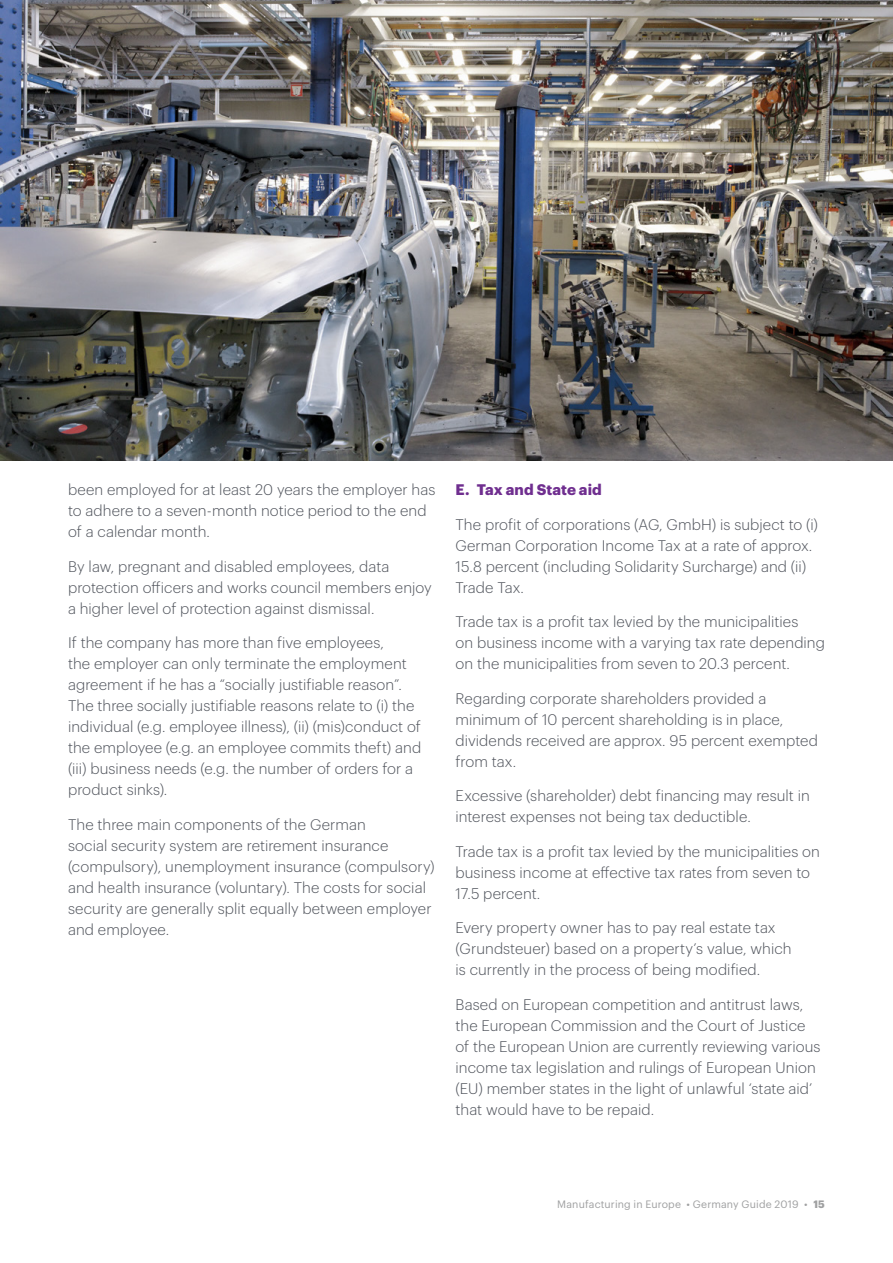
<style>
.page{position:relative;width:893px;height:1263px;background:#fff}
.page>*{position:absolute;margin:0;border:0;box-sizing:border-box;transform-origin:0 0}
.t1{font:300 15px/21px "Dentons Sans";letter-spacing:.005em;color:#4e525a}
.t2{font:700 15px "Dentons Sans";letter-spacing:.005em;color:#6f2e8f}
.t3{font:10.5px "Dentons Sans";letter-spacing:.015em;color:#9fa0a1}
.s1{font-weight:700}
</style>
<div class="page">
<img style="left:0;top:0;width:893px;height:461px">
<p class="t1" style="left:68px;top:478px;width:369px">been employed for at least 20 years the employer has to adhere to a seven-month notice period to the end of a calendar month.</p>
<p class="t1" style="left:68px;top:555px;width:365px">By law, pregnant and disabled employees, data protection officers and works council members enjoy a higher level of protection against dismissal.</p>
<p class="t1" style="left:68px;top:631px;width:355px">If the company has more than five employees,<br>the employer can only terminate the employment agreement if he has a “socially justifiable reason”.<br>The three socially justifiable reasons relate to (i) the individual (e.g. employee illness), (ii) (mis)conduct of the employee (e.g. an employee commits theft) and (iii) business needs (e.g. the number of orders for a product sinks).</p>
<p class="t1" style="left:68px;top:813px;width:368px">The three main components of the German<br>social security system are retirement insurance (compulsory), unemployment insurance (compulsory) and health insurance (voluntary). The costs for social security are generally split equally between employer and employee.</p>
<p class="t2" style="left:455px;top:478px;width:148px">E. Tax and State aid</p>
<p class="t1" style="left:455px;top:513px;width:364px">The profit of corporations (AG, GmbH) is subject to (i)<br>German Corporation Income Tax at a rate of approx.<br>15.8 percent (including Solidarity Surcharge) and (ii)<br>Trade Tax.</p>
<p class="t1" style="left:455px;top:610px;width:371px">Trade tax is a profit tax levied by the municipalities<br>on business income with a varying tax rate depending on the municipalities from seven to 20.3 percent.</p>
<p class="t1" style="left:455px;top:687px;width:364px">Regarding corporate shareholders provided a minimum of 10 percent shareholding is in place, dividends received are approx. 95 percent exempted from tax.</p>
<p class="t1" style="left:455px;top:784px;width:356px">Excessive (shareholder) debt financing may result in interest expenses not being tax deductible.</p>
<p class="t1" style="left:455px;top:840px;width:366px">Trade tax is a profit tax levied by the municipalities on business income at effective tax rates from seven to<br>17.5 percent.</p>
<p class="t1" style="left:455px;top:916px;width:338px">Every property owner has to pay real estate tax (Grundsteuer) based on a property’s value, which is currently in the process of being modified.</p>
<p class="t1" style="left:455px;top:993px;width:367px">Based on European competition and antitrust laws, the European Commission and the Court of Justice of the European Union are currently reviewing various income tax legislation and rulings of European Union (EU) member states in the light of unlawful ‘state aid’ that would have to be repaid.</p>
<p class="t3" style="left:557px;top:1196px;width:269px">Manufacturing in Europe • Germany Guide 2019 • <span class="s1">15</span></p>
</div>
